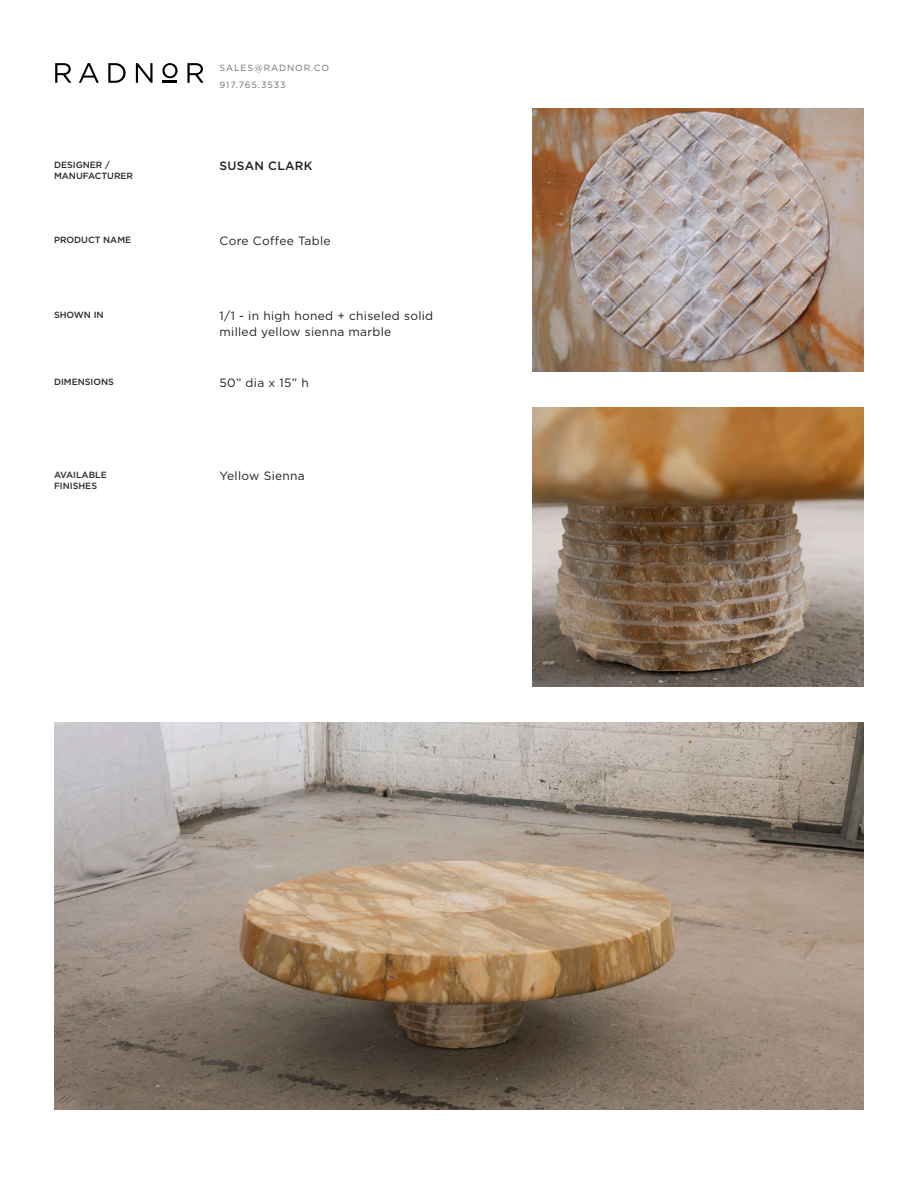
<style>
.page{position:relative;width:918px;height:1188px;background:#fff}
.page>*{position:absolute;margin:0;border:0;box-sizing:border-box;transform-origin:0 0}
.t1{font:12px/16.5px "Gotham";letter-spacing:.025em;color:#231f20}
.t2{font:500 12px "Gotham";letter-spacing:.025em;color:#231f20}
.t3{font:500 9px "Gotham";color:#2e2826}
.t4{font:9px "Gotham";letter-spacing:.1em;color:#6c6d70}
</style>
<div class="page">
<svg style="left:55px;top:63px;width:16px;height:20px"></svg>
<svg style="left:79px;top:63px;width:20px;height:20px"></svg>
<svg style="left:108px;top:63px;width:18px;height:20px"></svg>
<svg style="left:136px;top:63px;width:17px;height:20px"></svg>
<svg style="left:187px;top:63px;width:17px;height:20px"></svg>
<svg style="left:162px;top:63px;width:16px;height:20px"></svg>
<img style="left:54px;top:722px;width:810px;height:387px">
<img style="left:533px;top:407px;width:331px;height:279px">
<img style="left:533px;top:108px;width:331px;height:263px">
<p class="t4" style="left:220px;top:62px;width:111px">SALES@RADNOR.CO</p>
<p class="t4" style="left:220px;top:80px;width:68px">917.765.3533</p>
<p class="t3" style="left:54px;top:159px;width:57px">DESIGNER /</p>
<p class="t3" style="left:54px;top:170px;width:81px">MANUFACTURER</p>
<p class="t2" style="left:220px;top:158px;width:94px">SUSAN CLARK</p>
<p class="t3" style="left:54px;top:234px;width:79px">PRODUCT NAME</p>
<p class="t1" style="left:220px;top:232px;width:113px">Core Coffee Table</p>
<p class="t3" style="left:54px;top:309px;width:51px">SHOWN IN</p>
<p class="t1" style="left:220px;top:307px;width:215px">1/1 - in high honed + chiseled solid milled yellow sienna marble</p>
<p class="t3" style="left:54px;top:376px;width:61px">DIMENSIONS</p>
<p class="t1" style="left:220px;top:374px;width:91px">50” dia x 15” h</p>
<p class="t3" style="left:54px;top:469px;width:54px">AVAILABLE</p>
<p class="t3" style="left:54px;top:480px;width:45px">FINISHES</p>
<p class="t1" style="left:220px;top:467px;width:87px">Yellow Sienna</p>
</div>
